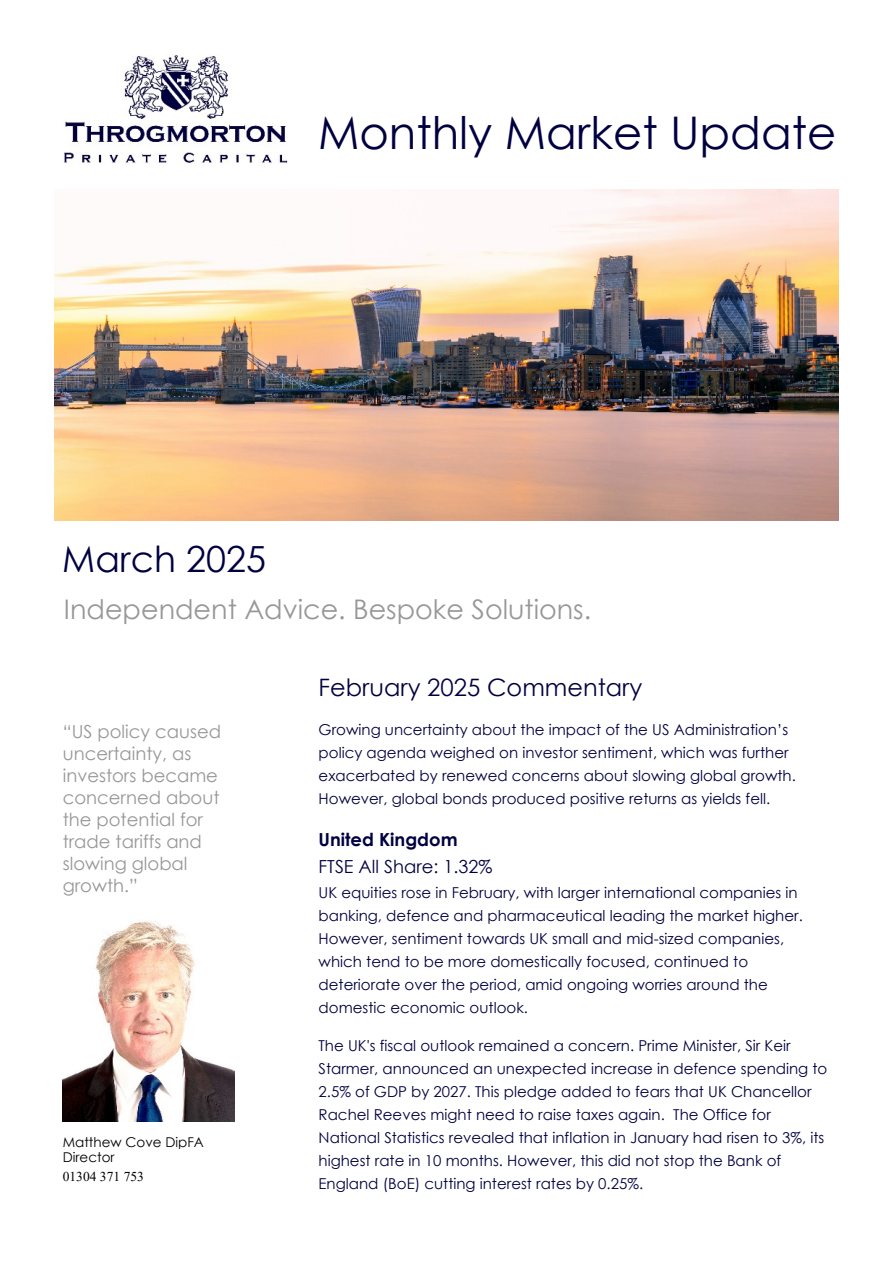
<style>
.page{position:relative;width:893px;height:1263px;background:#fff}
.page>*{position:absolute;margin:0;border:0;box-sizing:border-box;transform-origin:0 0}
.t1{font:45px "Century Gothic";color:#000041}
.t2{font:36px "Century Gothic";color:#000041}
.t3{font:27px "Century Gothic";color:#979797}
.t4{font:24px "Century Gothic";color:#000041}
.t5{font:18px/22px "Century Gothic";color:#979797}
.t6{font:18px "Century Gothic";color:#000041}
.t7{font:700 18px "Century Gothic";color:#000041}
.t8{font:15px/23px "Century Gothic";color:#000041}
.t9{font:13.5px/15px "Century Gothic";color:#000}
.t10{font:13.5px "Times New Roman";color:#000}
</style>
<div class="page">
<img style="left:64px;top:54px;width:224px;height:110px">
<img style="left:54px;top:190px;width:785px;height:330px">
<img style="left:63px;top:921px;width:171px;height:200px">
<h1 class="t1" style="left:318px;top:115px;width:520px">Monthly Market Update</h1>
<h2 class="t2" style="left:62px;top:545px;width:205px">March 2025</h2>
<h3 class="t3" style="left:64px;top:599px;width:529px">Independent Advice. Bespoke Solutions.</h3>
<p class="t5" style="left:63px;top:722px;width:160px">“US policy caused uncertainty, as investors became concerned about the potential for trade tariffs and slowing global growth.”</p>
<p class="t9" style="left:63px;top:1136px;width:143px">Matthew Cove DipFA<br>Director</p>
<p class="t10" style="left:63px;top:1172px;width:83px">01304 371 753</p>
<h3 class="t4" style="left:319px;top:678px;width:325px">February 2025 Commentary</h3>
<p class="t8" style="left:319px;top:720px;width:479px">Growing uncertainty about the impact of the US Administration’s policy agenda weighed on investor sentiment, which was further exacerbated by renewed concerns about slowing global growth.<br>However, global bonds produced positive returns as yields fell.</p>
<p class="t7" style="left:319px;top:832px;width:141px">United Kingdom</p>
<p class="t6" style="left:319px;top:859px;width:175px">FTSE All Share: 1.32%</p>
<p class="t8" style="left:319px;top:882px;width:486px">UK equities rose in February, with larger international companies in banking, defence and pharmaceutical leading the market higher.<br>However, sentiment towards UK small and mid-sized companies, which tend to be more domestically focused, continued to deteriorate over the period, amid ongoing worries around the domestic economic outlook.</p>
<p class="t8" style="left:319px;top:1035px;width:510px">The UK's fiscal outlook remained a concern. Prime Minister, Sir Keir Starmer, announced an unexpected increase in defence spending to 2.5% of GDP by 2027. This pledge added to fears that UK Chancellor Rachel Reeves might need to raise taxes again. The Office for National Statistics revealed that inflation in January had risen to 3%, its highest rate in 10 months. However, this did not stop the Bank of England (BoE) cutting interest rates by 0.25%.</p>
</div>
